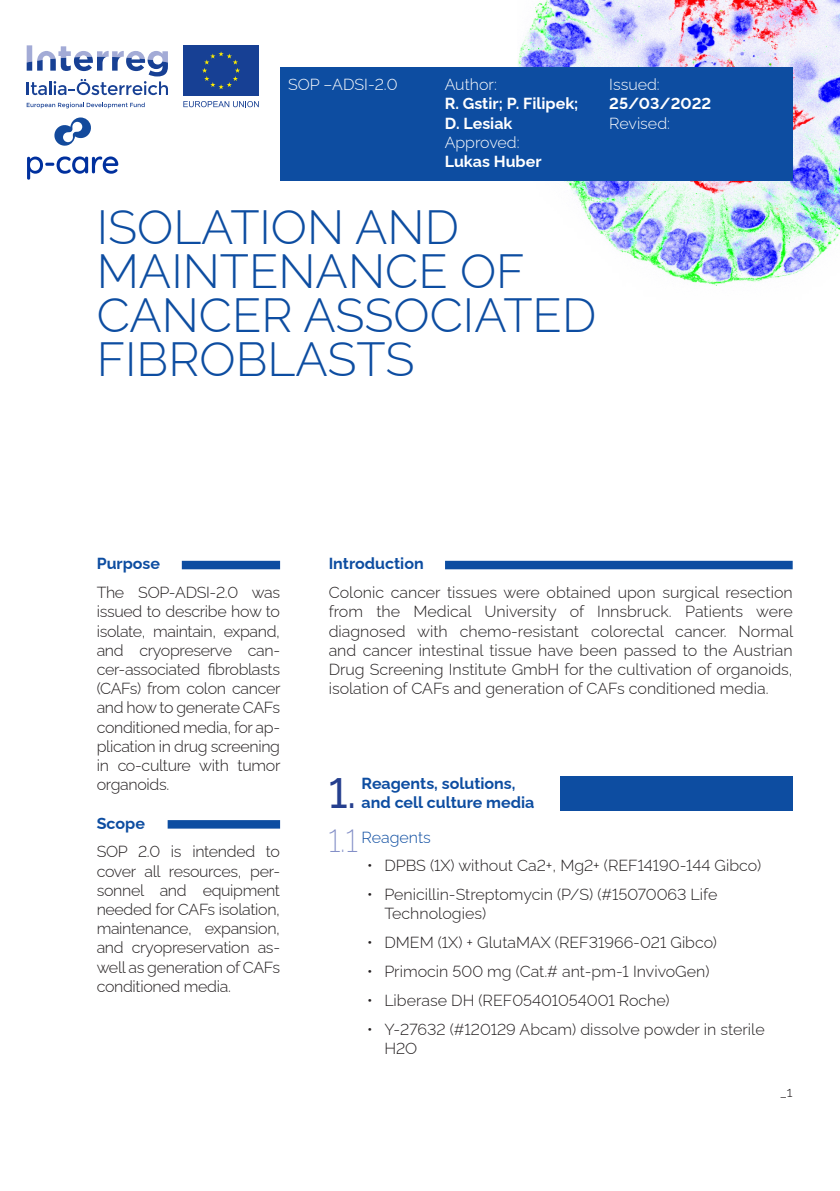
<style>
.page{position:relative;width:840px;height:1191px;background:#fff}
.page>*{position:absolute;margin:0;border:0;box-sizing:border-box;transform-origin:0 0}
.txt_base{font:100 48px/44px "Raleway";color:#0d4da1}
.txt_base-2{font:100 42.6px "Raleway";color:#253f8e}
.t1{font:100 32px "Raleway";color:#838fc7}
.t2{font:100 16px/19.2px "Raleway";color:#231f20;text-align:justify}
.txt_base-3{font:100 16px/19.2px "Raleway";color:#fff}
.txt_base-4{font:100 16px "Raleway";color:#0d4da1}
.Stile_di_paragrafo_1{font:100 16px "Raleway";color:#0d4da1}
.t3{font:100 14px "Raleway";color:#231f20}
</style>
<div class="page">
<img style="left:517px;top:0;width:322px;height:286px">
<div style="left:280px;top:67px;width:512px;height:113px;background:#0d4da1"></div>
<div style="left:445px;top:561px;width:347px;height:8px;background:#0d4da1"></div>
<div style="left:182px;top:561px;width:98px;height:8px;background:#0d4da1"></div>
<div style="left:167px;top:820px;width:113px;height:8px;background:#0d4da1"></div>
<div style="left:560px;top:776px;width:232px;height:34px;background:#0d4da1"></div>
<svg style="left:54px;top:117px;width:37px;height:29px"></svg>
<svg style="left:27px;top:156px;width:91px;height:24px"></svg>
<div style="left:183px;top:45px;width:76px;height:51px;background:#174094"></div>
<svg style="left:202px;top:51px;width:38px;height:38px"></svg>
<svg style="left:183px;top:101px;width:76px;height:6px"></svg>
<svg style="left:27px;top:45px;width:141px;height:50px"></svg>
<svg style="left:27px;top:102px;width:118px;height:6px"></svg>
<p class="txt_base-3" style="left:288px;top:73px;width:111px">SOP –ADSI-2.0</p>
<p class="txt_base-3" style="left:444px;top:73px;width:135px">Author:<br>R. Gstir; P. Filipek;<br>D. Lesiak</p>
<p class="txt_base-3" style="left:444px;top:131px;width:98px">Approved:<br>Lukas Huber</p>
<p class="txt_base-3" style="left:609px;top:73px;width:52px">Issued:</p>
<p class="txt_base-3" style="left:609px;top:92px;width:103px">25/03/2022</p>
<p class="txt_base-3" style="left:609px;top:111px;width:62px">Revised:</p>
<p class="txt_base" style="left:97px;top:199px;width:501px">ISOLATION AND<br>MAINTENANCE OF<br>CANCER ASSOCIATED<br>FIBROBLASTS</p>
<p class="Stile_di_paragrafo_1" style="left:97px;top:551px;width:65px">Purpose</p>
<p class="t2" style="left:97px;top:581px;width:185px">The SOP-ADSI-2.0 was issued to describe how to isolate, maintain, expand, and cryopreserve can&shy;cer-associated fibroblasts (CAFs) from colon cancer and how to generate CAFs conditioned media, for ap&shy;plication in drug screening in co-culture with tumor organoids.</p>
<p class="txt_base-4" style="left:97px;top:810px;width:50px">Scope</p>
<p class="t2" style="left:97px;top:840px;width:185px">SOP 2.0 is intended to cover all resources, per&shy;sonnel and equipment needed for CAFs isolation, maintenance, expansion, and cryopreservation as&shy;well as generation of CAFs conditioned media.</p>
<p class="txt_base-4" style="left:328px;top:551px;width:96px">Introduction</p>
<p class="t2" style="left:328px;top:581px;width:465px">Colonic cancer tissues were obtained upon surgical resection from the Medical University of Innsbruck. Patients were diagnosed with chemo-resistant colorectal cancer. Normal and cancer intestinal tissue have been passed to the Austrian Drug Screening Institute GmbH for the cultivation of organoids, isolation of CAFs and generation of CAFs conditioned media.</p>
<p class="txt_base-2" style="left:328px;top:759px;width:29px">1.</p>
<p class="txt_base-4" style="left:361px;top:770px;width:155px">Reagents, solutions,</p>
<p class="txt_base-4" style="left:361px;top:790px;width:174px">and cell culture media</p>
<p class="t1" style="left:328px;top:815px;width:31px">1.1</p>
<p class="txt_base-4" style="left:361px;top:824px;width:71px">Reagents</p>
<p class="t2" style="left:367px;top:854px;width:395px">• DPBS (1X) without Ca2+, Mg2+ (REF14190-144 Gibco)</p>
<p class="t2" style="left:384px;top:883px;width:334px;text-indent:-17px">• Penicillin-Streptomycin (P/S) (#15070063 Life<br>Technologies)</p>
<p class="t2" style="left:367px;top:931px;width:351px">• DMEM (1X) + GlutaMAX (REF31966-021 Gibco)</p>
<p class="t2" style="left:367px;top:960px;width:343px">• Primocin 500 mg (Cat.# ant-pm-1 InvivoGen)</p>
<p class="t2" style="left:367px;top:988px;width:303px">• Liberase DH (REF05401054001 Roche)</p>
<p class="t2" style="left:384px;top:1017px;width:381px;text-indent:-17px">• Y-27632 (#120129 Abcam) dissolve powder in sterile<br>H2O</p>
<p class="t3" style="left:779px;top:1080px;width:14px">_1</p>
</div>
